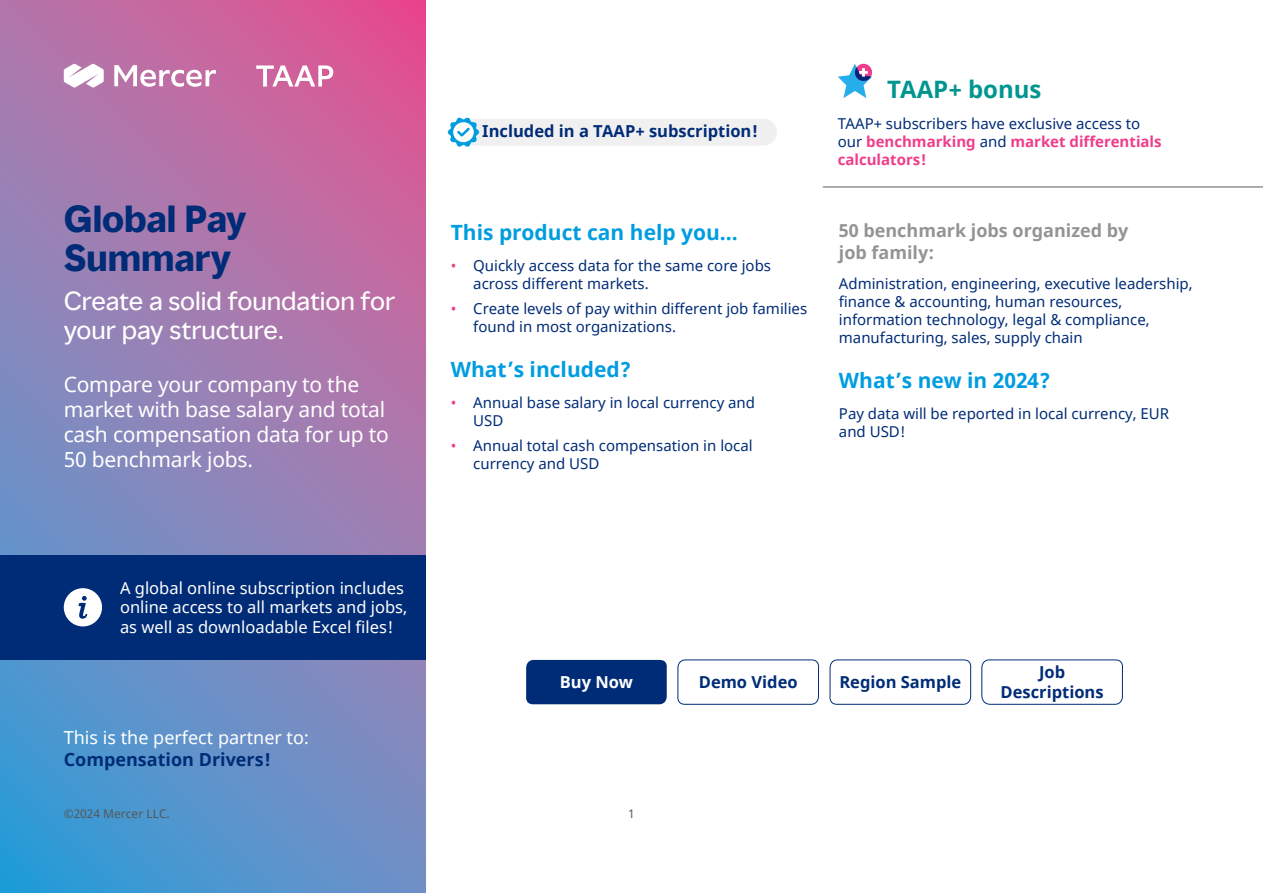
<style>
.page{position:relative;width:1263px;height:893px;background:#fff}
.page>*{position:absolute;margin:0;border:0;box-sizing:border-box;transform-origin:0 0}
.t1{font:700 34.5px/39px "MMC Display";color:#002c77}
.t2{font:24px/28.8px "MMC Display";letter-spacing:-.005em;color:#fff}
.t3{font:700 24px "Noto Sans";color:#00968f}
.t4{font:21px/25.2px "Noto Sans";letter-spacing:-.01em;color:#fff}
.t5{font:700 21px "Noto Sans";color:#009de0}
.t6{font:700 18px/21.6px "Noto Sans";color:#949494}
.t7{font:18px "Noto Sans";color:#fff}
.t8{font:700 18px "Noto Sans";color:#002c77}
.t9{font:16.5px/19.8px "Noto Sans";color:#fff}
.t10{font:700 16.5px/19.8px "Noto Sans";color:#002c77;text-align:center}
.t11{font:700 16.5px "Noto Sans";color:#fff}
.t12{font:15px/18px "Noto Sans";color:#002c77}
.t13{font:12px "Noto Sans";color:#575757}
.s1{color:#ee3d8b}
.s2{font-weight:700;color:#ee3d8b}
</style>
<div class="page">
<svg style="left:0;top:0;width:425px;height:893px;background:#917fb6"></svg>
<div style="left:526px;top:660px;width:141px;height:44px;background:#002c77"></div>
<svg style="left:677px;top:659px;width:143px;height:46px"></svg>
<svg style="left:829px;top:659px;width:143px;height:46px"></svg>
<svg style="left:981px;top:659px;width:142px;height:46px"></svg>
<svg style="left:838px;top:64px;width:34px;height:34px"></svg>
<div style="left:0;top:555px;width:425px;height:105px;background:#002c77"></div>
<svg style="left:64px;top:588px;width:38px;height:38px"></svg>
<svg style="left:114px;top:65px;width:102px;height:22px"></svg>
<svg style="left:64px;top:64px;width:40px;height:24px"></svg>
<svg style="left:256px;top:65px;width:77px;height:22px"></svg>
<div style="left:464px;top:119px;width:312px;height:26px;background:#f0f0f0;border-radius:13px"></div>
<div style="left:463px;top:119px;width:314px;height:26px;border:1px solid #dadada;border-radius:13px"></div>
<svg style="left:447px;top:117px;width:32px;height:30px"></svg>
<hr style="left:823px;top:186px;width:440px;height:2px;background:#949494">
<h1 class="t1" style="left:64px;top:200px;width:184px">Global Pay<br>Summary</h1>
<h2 class="t2" style="left:64px;top:287px;width:333px">Create a solid foundation for your pay structure.</h2>
<h3 class="t4" style="left:64px;top:372px;width:327px">Compare your company to the market with base salary and total cash compensation data for up to<br>50 benchmark jobs.</h3>
<p class="t9" style="left:120px;top:578px;width:289px">A global online subscription includes online access to all markets and jobs, as well as downloadable Excel files!</p>
<p class="t7" style="left:64px;top:725px;width:247px">This is the perfect partner to:</p>
<p class="t8" style="left:64px;top:746px;width:209px">Compensation Drivers!</p>
<p class="t10" style="left:482px;top:122px;width:277px">Included in a TAAP+ subscription!</p>
<h3 class="t5" style="left:451px;top:218px;width:289px">This product can help you...</h3>
<p class="t12" style="left:473px;top:257px;width:299px;text-indent:-22px"><span class="s1">•</span> Quickly access data for the same core jobs across different markets.</p>
<p class="t12" style="left:473px;top:300px;width:335px;text-indent:-22px"><span class="s1">•</span> Create levels of pay within different job families found in most organizations.</p>
<h3 class="t5" style="left:451px;top:354px;width:182px">What’s included?</h3>
<p class="t12" style="left:473px;top:394px;width:283px;text-indent:-22px"><span class="s1">•</span> Annual base salary in local currency and<br>USD</p>
<p class="t12" style="left:473px;top:437px;width:281px;text-indent:-23px"><span class="s1">•</span> Annual total cash compensation in local currency and USD</p>
<h2 class="t3" style="left:887px;top:72px;width:156px">TAAP+ bonus</h2>
<p class="t12" style="left:838px;top:115px;width:325px">TAAP+ subscribers have exclusive access to our <span class="s2">benchmarking</span> and <span class="s2">market differentials calculators!</span></p>
<p class="t6" style="left:839px;top:220px;width:291px">50 benchmark jobs organized by job family:</p>
<p class="t12" style="left:839px;top:275px;width:355px">Administration, engineering, executive leadership, finance &amp; accounting, human resources, information technology, legal &amp; compliance, manufacturing, sales, supply chain</p>
<h3 class="t5" style="left:839px;top:366px;width:213px">What’s new in 2024?</h3>
<p class="t12" style="left:839px;top:405px;width:332px">Pay data will be reported in local currency, EUR and USD!</p>
<p class="t11" style="left:560px;top:670px;width:75px">Buy Now</p>
<p class="t10" style="left:699px;top:672px;width:100px">Demo Video</p>
<p class="t10" style="left:1000px;top:662px;width:105px">Job<br>Descriptions</p>
<p class="t10" style="left:839px;top:672px;width:123px">Region Sample</p>
<p class="t13" style="left:64px;top:805px;width:108px">©2024 Mercer LLC.</p>
<p class="t13" style="left:628px;top:805px;width:8px">1</p>
</div>
